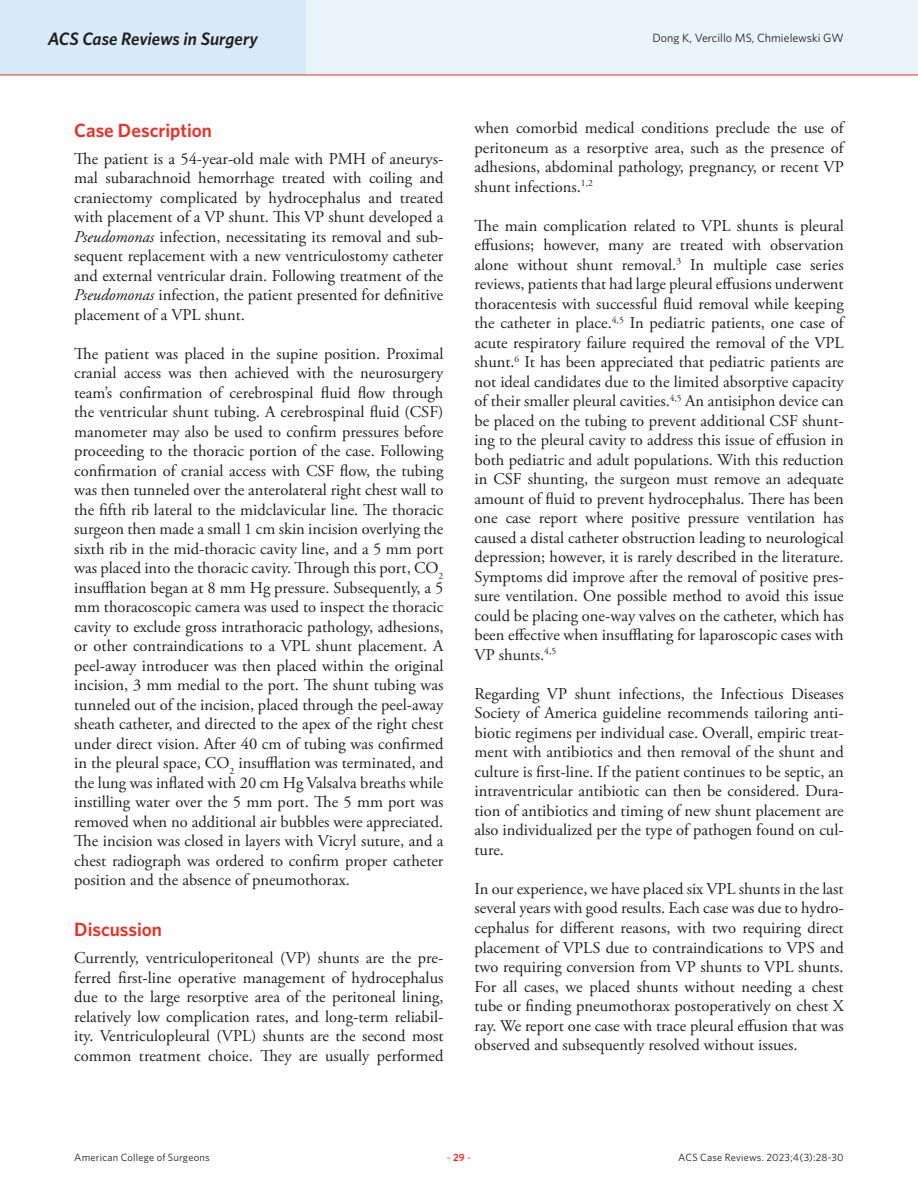
<style>
.page{position:relative;width:918px;height:1188px;background:#fff}
.page>*{position:absolute;margin:0;border:0;box-sizing:border-box;transform-origin:0 0}
.Article_Subhead{font:600 19.2px "Whitney";color:#ee2e22}
.t1{font:italic 600 18px "Whitney";letter-spacing:-.005em;color:#231f20}
.Article_Body_no_indent{font:16.5px/19.5px "Adobe Garamond Pro";color:#231f20;text-align:justify}
.t2{font:12px "Whitney";color:#231f20}
.t3{font:10.5px "Whitney";letter-spacing:.015em;color:#231f20}
.t4{font:10.5px "Whitney";color:#ee2e22}
.s1{font-style:italic}
.s2{font-weight:600}
</style>
<div class="page">
<div style="left:0;top:0;width:918px;height:75px;background:#eaf5fb"></div>
<div style="left:0;top:0;width:306px;height:75px;background:#d7ebf8"></div>
<hr style="left:0;top:75px;width:918px;height:1px;background:#ee2e22">
<p class="t1" style="left:48px;top:26px;width:212px">ACS Case Reviews in Surgery</p>
<p class="t2" style="left:653px;top:30px;width:193px">Dong K, Vercillo MS, Chmielewski GW</p>
<p class="Article_Subhead" style="left:74px;top:117px;width:139px">Case Description</p>
<p class="Article_Body_no_indent" style="left:74px;top:149px;width:371px">The patient is a 54-year-old male with PMH of aneurys&shy;mal subarachnoid hemorrhage treated with coiling and craniectomy complicated by hydrocephalus and treated with placement of a VP shunt. This VP shunt developed a <span class="s1">Pseudomonas</span> infection, necessitating its removal and sub&shy;sequent replacement with a new ventriculostomy catheter and external ventricular drain. Following treatment of the <span class="s1">Pseudomonas</span> infection, the patient presented for definitive placement of a VPL shunt.</p>
<p class="Article_Body_no_indent" style="left:74px;top:344px;width:371px">The patient was placed in the supine position. Proximal cranial access was then achieved with the neurosurgery team’s confirmation of cerebrospinal fluid flow through the ventricular shunt tubing. A cerebrospinal fluid (CSF) manometer may also be used to confirm pressures before proceeding to the thoracic portion of the case. Following confirmation of cranial access with CSF flow, the tubing was then tunneled over the anterolateral right chest wall to the fifth rib lateral to the midclavicular line. The thoracic surgeon then made a small 1 cm skin incision overlying the sixth rib in the mid-thoracic cavity line, and a 5 mm port was placed into the thoracic cavity. Through this port, CO<sub>2 </sub>insufflation began at 8 mm Hg pressure. Subsequently, a 5 mm thoracoscopic camera was used to inspect the thoracic cavity to exclude gross intrathoracic pathology, adhesions, or other contraindications to a VPL shunt placement. A peel-away introducer was then placed within the original incision, 3 mm medial to the port. The shunt tubing was tunneled out of the incision, placed through the peel-away sheath catheter, and directed to the apex of the right chest under direct vision. After 40 cm of tubing was confirmed in the pleural space, CO<sub>2</sub> insufflation was terminated, and the lung was inflated with 20 cm Hg Valsalva breaths while instilling water over the 5 mm port. The 5 mm port was removed when no additional air bubbles were appreciated.<br>The incision was closed in layers with Vicryl suture, and a chest radiograph was ordered to confirm proper catheter position and the absence of pneumothorax.</p>
<p class="Article_Subhead" style="left:74px;top:917px;width:89px">Discussion</p>
<p class="Article_Body_no_indent" style="left:74px;top:949px;width:371px">Currently, ventriculoperitoneal (VP) shunts are the pre&shy;ferred first-line operative management of hydrocephalus due to the large resorptive area of the peritoneal lining, relatively low complication rates, and long-term reliabil&shy;ity. Ventriculopleural (VPL) shunts are the second most common treatment choice. They are usually performed</p>
<p class="Article_Body_no_indent" style="left:475px;top:119px;width:371px">when comorbid medical conditions preclude the use of peritoneum as a resorptive area, such as the presence of adhesions, abdominal pathology, pregnancy, or recent VP shunt infections.<sup>1,2</sup></p>
<p class="Article_Body_no_indent" style="left:475px;top:217px;width:371px">The main complication related to VPL shunts is pleural effusions; however, many are treated with observation alone without shunt removal.<sup>3</sup> In multiple case series reviews, patients that had large pleural effusions underwent thoracentesis with successful fluid removal while keeping the catheter in place.<sup>4,5</sup> In pediatric patients, one case of acute respiratory failure required the removal of the VPL shunt.<sup>6</sup> It has been appreciated that pediatric patients are not ideal candidates due to the limited absorptive capacity of their smaller pleural cavities.<sup>4,5</sup> An antisiphon device can be placed on the tubing to prevent additional CSF shunt&shy;ing to the pleural cavity to address this issue of effusion in both pediatric and adult populations. With this reduction in CSF shunting, the surgeon must remove an adequate amount of fluid to prevent hydrocephalus. There has been one case report where positive pressure ventilation has caused a distal catheter obstruction leading to neurological depression; however, it is rarely described in the literature.<br>Symptoms did improve after the removal of positive pres&shy;sure ventilation. One possible method to avoid this issue could be placing one-way valves on the catheter, which has been effective when insufflating for laparoscopic cases with VP shunts.<sup>4,5</sup></p>
<p class="Article_Body_no_indent" style="left:475px;top:685px;width:371px">Regarding VP shunt infections, the Infectious Diseases Society of America guideline recommends tailoring anti&shy;biotic regimens per individual case. Overall, empiric treat&shy;ment with antibiotics and then removal of the shunt and culture is first-line. If the patient continues to be septic, an intraventricular antibiotic can then be considered. Dura&shy;tion of antibiotics and timing of new shunt placement are also individualized per the type of pathogen found on cul&shy;ture.</p>
<p class="Article_Body_no_indent" style="left:475px;top:880px;width:371px">In our experience, we have placed six VPL shunts in the last several years with good results. Each case was due to hydro&shy;cephalus for different reasons, with two requiring direct placement of VPLS due to contraindications to VPS and two requiring conversion from VP shunts to VPL shunts.<br>For all cases, we placed shunts without needing a chest tube or finding pneumothorax postoperatively on chest X ray. We report one case with trace pleural effusion that was observed and subsequently resolved without issues.</p>
<p class="t3" style="left:74px;top:1150px;width:137px">American College of Surgeons</p>
<p class="t4" style="left:446px;top:1150px;width:27px">–<span class="s2">29</span>–</p>
<p class="t3" style="left:678px;top:1150px;width:167px">ACS Case Reviews. 2023;4(3):28-30</p>
</div>
